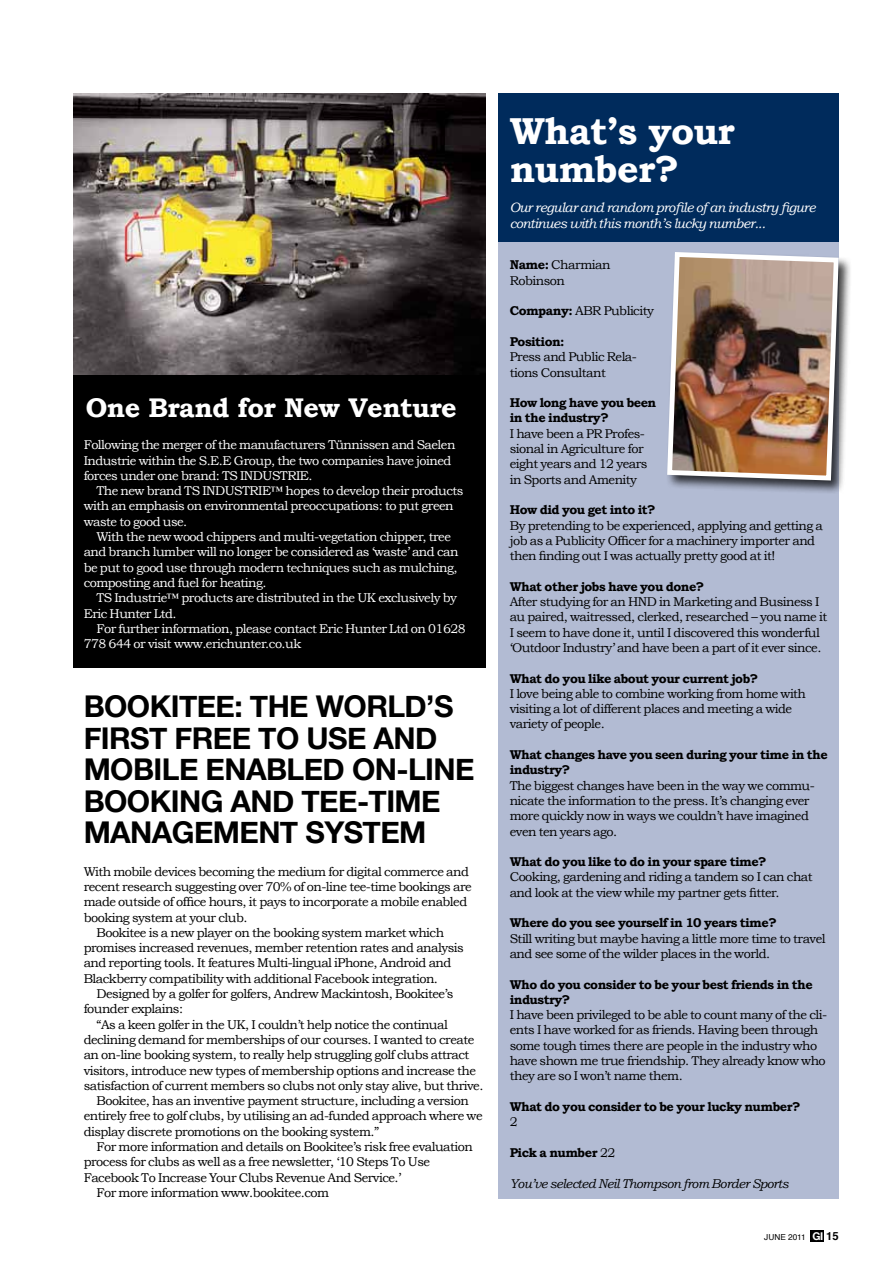
<style>
.page{position:relative;width:894px;height:1263px;background:#fff}
.page>*{position:absolute;margin:0;border:0;box-sizing:border-box;transform-origin:0 0}
.t1{font:700 37.5px/37.8px "Bookman Old Style";letter-spacing:-.02em;color:#fff}
.t2{font:700 30px/31.5px "Helvetica Neue";letter-spacing:-.02em;color:#000}
.t3{font:700 27px "Bookman Old Style";letter-spacing:-.02em;color:#fff}
.t4{font:italic 13.5px/15.3px "Bookman Old Style";letter-spacing:-.04em;color:#fff}
.t5{font:12.75px/15.3px "Bookman Old Style";letter-spacing:-.04em;color:#000}
.t6{font:12.75px/15.3px "Bookman Old Style";letter-spacing:-.04em;color:#fff}
.t7{font:700 12.75px/15.3px "Bookman Old Style";letter-spacing:-.04em;color:#000}
.t8{font:italic 12.75px "Bookman Old Style";letter-spacing:-.04em;color:#000}
.t9{font:8.25px "Helvetica";color:#000}
.s1{font-weight:700}
.s2{font-weight:400}
.s3{font-family:"Helvetica Neue";font-weight:700;font-size:10.8px;color:#fff}
.s4{font-weight:700;font-size:11.25px}
</style>
<div class="page">
<div style="left:810px;top:1230px;width:14px;height:11px;background:#000"></div>
<div style="left:498px;top:94px;width:340px;height:1105px;background:#b2bbd3"></div>
<div style="left:498px;top:94px;width:340px;height:148px;background:#002b5c"></div>
<div style="left:665px;top:250px;width:187px;height:244px;background:#000;opacity:.75"></div>
<img style="left:665px;top:249px;width:176px;height:234px">
<div style="left:73px;top:179px;width:412px;height:489px;background:#000"></div>
<img style="left:73px;top:94px;width:412px;height:280px">
<h3 class="t3" style="left:86px;top:392px;width:372px">One Brand for New Venture</h3>
<p class="t6" style="left:84px;top:437px;width:373px">Following the merger of the manufacturers Tünnissen and Saelen<br>Industrie within the S.E.E Group, the two companies have joined forces under one brand: TS INDUSTRIE.</p>
<p class="t6" style="left:84px;top:483px;width:381px;text-indent:13px">The new brand TS INDUSTRIE™ hopes to develop their products with an emphasis on environmental preoccupations: to put green waste to good use.</p>
<p class="t6" style="left:84px;top:529px;width:376px;text-indent:13px">With the new wood chippers and multi-vegetation chipper, tree and branch lumber will no longer be considered as ‘waste’ and can be put to good use through modern techniques such as mulching, composting and fuel for heating.</p>
<p class="t6" style="left:84px;top:590px;width:375px;text-indent:13px">TS Industrie™ products are distributed in the UK exclusively by<br>Eric Hunter Ltd.</p>
<p class="t6" style="left:84px;top:621px;width:383px;text-indent:13px">For further information, please contact Eric Hunter Ltd on 01628<br>778 644 or visit www.erichunter.co.uk</p>
<h2 class="t2" style="left:84px;top:690px;width:392px">BOOKITEE: TH E WORLD’S<br>FIRST FREE TO USE AN D<br>MOBI LE ENABLED ON-LINE<br>BOOKING AND TEE-TIM E<br>MANAGEMENT SYSTEM</h2>
<p class="t5" style="left:84px;top:864px;width:387px">With mobile devices becoming the medium for digital commerce and</p>
<p class="t5" style="left:84px;top:879px;width:390px">recent research suggesting over 70% of on-line tee-time bookings are</p>
<p class="t5" style="left:84px;top:894px;width:385px">made outside of office hours, it pays to incorporate a mobile enabled</p>
<p class="t5" style="left:84px;top:909px;width:165px">booking system at your club.</p>
<p class="t5" style="left:96px;top:925px;width:349px">Bookitee is a new player on the booking system market which</p>
<p class="t5" style="left:84px;top:940px;width:381px">promises increased revenues, member retention rates and analysis</p>
<p class="t5" style="left:84px;top:955px;width:369px">and reporting tools. It features Multi-lingual iPhone, Android and</p>
<p class="t5" style="left:84px;top:971px;width:356px">Blackberry compatibility with additional Facebook integration.</p>
<p class="t5" style="left:96px;top:986px;width:358px">Designed by a golfer for golfers, Andrew Mackintosh, Bookitee’s</p>
<p class="t5" style="left:84px;top:1001px;width:101px">founder explains:</p>
<p class="t5" style="left:96px;top:1017px;width:353px">“As a keen golfer in the UK, I couldn’t help notice the continual</p>
<p class="t5" style="left:84px;top:1032px;width:392px">declining demand for memberships of our courses. I wanted to create</p>
<p class="t5" style="left:84px;top:1047px;width:387px">an on-line booking system, to really help struggling golf clubs attract</p>
<p class="t5" style="left:84px;top:1062px;width:394px">visitors, introduce new types of membership options and increase the</p>
<p class="t5" style="left:84px;top:1078px;width:401px">satisfaction of current members so clubs not only stay alive, but thrive.</p>
<p class="t5" style="left:96px;top:1093px;width:374px">Bookitee, has an inventive payment structure, including a version</p>
<p class="t5" style="left:84px;top:1108px;width:400px">entirely free to golf clubs, by utilising an ad-funded approach where we</p>
<p class="t5" style="left:84px;top:1124px;width:297px">display discrete promotions on the booking system.”</p>
<p class="t5" style="left:96px;top:1139px;width:378px">For more information and details on Bookitee’s risk free evaluation</p>
<p class="t5" style="left:84px;top:1154px;width:348px">process for clubs as well as a free newsletter, ‘10 Steps To Use</p>
<p class="t5" style="left:84px;top:1170px;width:319px">Facebook To Increase Your Clubs Revenue And Service.’</p>
<p class="t5" style="left:96px;top:1185px;width:234px">For more information www.bookitee.com</p>
<h1 class="t1" style="left:510px;top:112px;width:227px">What’s your number?</h1>
<p class="t4" style="left:510px;top:200px;width:307px">Our regular and random profile of an industry figure continues with this month’s lucky number...</p>
<p class="t5" style="left:510px;top:257px;width:102px"><span class="s1">Name:</span> Charmian<br>Robinson</p>
<p class="t5" style="left:510px;top:303px;width:146px"><span class="s1">Company:</span> ABR Publicity</p>
<p class="t7" style="left:510px;top:334px;width:56px">Position:</p>
<p class="t5" style="left:510px;top:349px;width:129px">Press and Public Rela&shy;tions Consultant</p>
<p class="t7" style="left:510px;top:395px;width:148px">How long have you been in the industry?</p>
<p class="t5" style="left:510px;top:426px;width:139px">I have been a PR Profes&shy;sional in Agriculture for eight years and 12 years in Sports and Amenity</p>
<p class="t7" style="left:510px;top:502px;width:147px">How did you get into it?</p>
<p class="t5" style="left:510px;top:517px;width:315px">By pretending to be experienced, applying and getting a job as a Publicity Officer for a machinery importer and then finding out I was actually pretty good at it!</p>
<p class="t7" style="left:510px;top:578px;width:196px">What other jobs have you done?</p>
<p class="t5" style="left:510px;top:594px;width:319px">After studying for an HND in Marketing and Business I au paired, waitressed, clerked, researched – you name it I seem to have done it, until I discovered this wonderful ‘Outdoor Industry’ and have been a part of it ever since.</p>
<p class="t7" style="left:510px;top:670px;width:250px">What do you like about your current job?</p>
<p class="t5" style="left:510px;top:686px;width:298px">I love being able to combine working from home with visiting a lot of different places and meeting a wide variety of people.</p>
<p class="t7" style="left:510px;top:747px;width:319px">What changes have you seen during your time in the industry?</p>
<p class="t5" style="left:510px;top:778px;width:307px">The biggest changes have been in the way we commu&shy;nicate the information to the press. It’s changing ever more quickly now in ways we couldn’t have imagined even ten years ago.</p>
<p class="t7" style="left:510px;top:854px;width:258px">What do you like to do in your spare time?</p>
<p class="t5" style="left:510px;top:869px;width:304px">Cooking, gardening and riding a tandem so I can chat and look at the view while my partner gets fitter.</p>
<p class="t7" style="left:510px;top:915px;width:268px">Where do you see yourself in 10 years time?</p>
<p class="t5" style="left:510px;top:931px;width:317px">Still writing but maybe having a little more time to travel and see some of the wilder places in the world.</p>
<p class="t7" style="left:510px;top:976px;width:304px">Who do you consider to be your best friends in the industry?</p>
<p class="t5" style="left:510px;top:1007px;width:319px">I have been privileged to be able to count many of the cli&shy;ents I have worked for as friends. Having been through some tough times there are people in the industry who have shown me true friendship. They already know who they are so I won’t name them.</p>
<p class="t7" style="left:510px;top:1099px;width:292px">What do you consider to be your lucky number?</p>
<p class="t5" style="left:510px;top:1114px;width:9px">2</p>
<p class="t7" style="left:510px;top:1145px;width:107px">Pick a number <span class="s2">22</span></p>
<p class="t8" style="left:510px;top:1176px;width:280px">You’ve selected Neil Thompson from Border Sports</p>
<p class="t9" style="left:764px;top:1231px;width:76px">JUNE 2011 <span class="s3">GI</span> <span class="s4">15</span></p>
</div>
